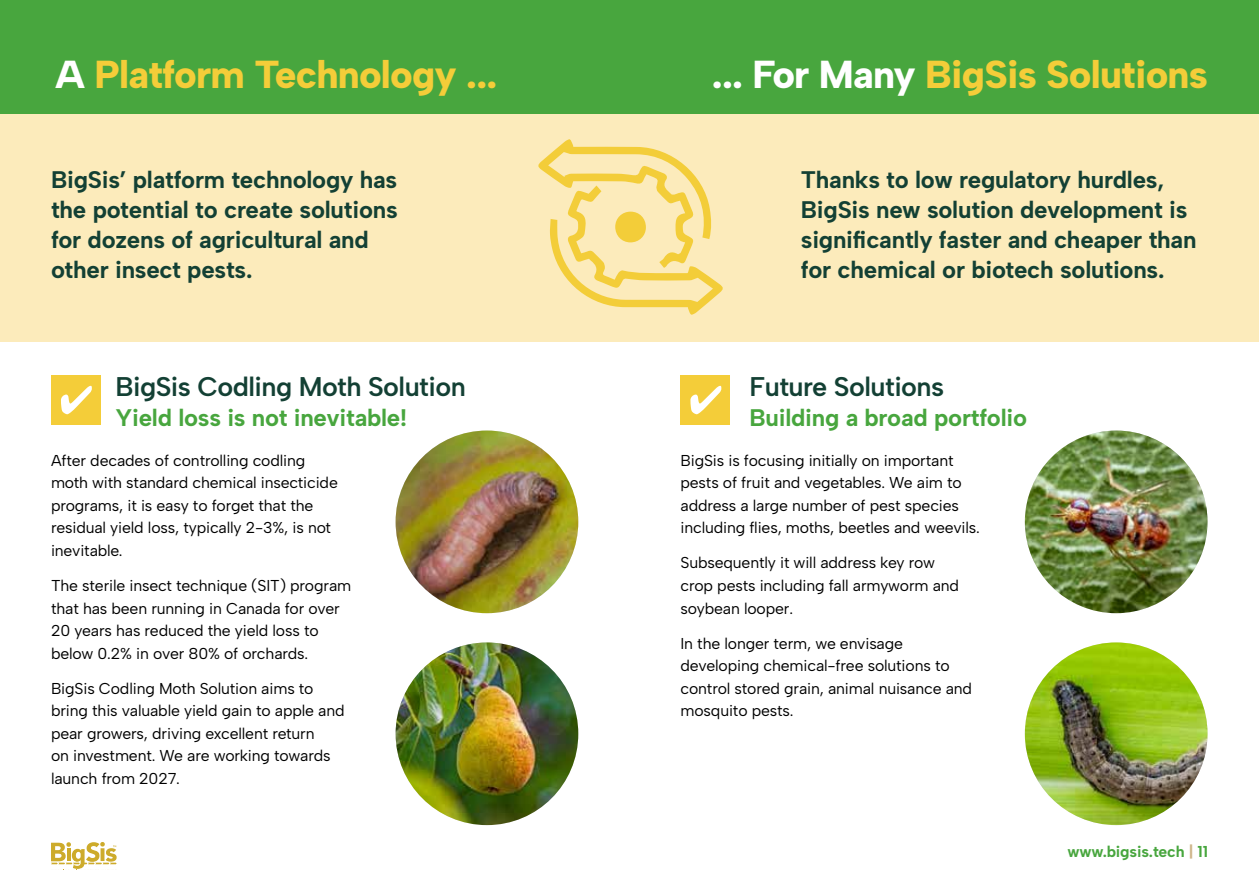
<style>
.page{position:relative;width:1259px;height:893px;background:#fff}
.page>*{position:absolute;margin:0;border:0;box-sizing:border-box;transform-origin:0 0}
.t1{font:800 39px "Albert Sans";letter-spacing:-.02em;color:#f4cd39}
.t2{font:600 27px "Albert Sans";letter-spacing:-.02em;color:#134034}
.t3{font:700 24px/30px "Albert Sans";letter-spacing:-.01em;color:#134034}
.t4{font:700 24px "Albert Sans";letter-spacing:-.01em;color:#48a63e}
.t5{font:15.75px/22.5px "Albert Sans";letter-spacing:-.01em;color:#000}
.t6{font:700 15.75px "Albert Sans";letter-spacing:-.01em;color:#48a63e}
.s1{color:#fff}
.s2{color:#cfb58a}
</style>
<div class="page">
<svg style="left:51px;top:842px;width:66px;height:27px"></svg>
<div style="left:0;top:107px;width:1259px;height:234px;background:#fcebbb"></div>
<div style="left:0;top:0;width:1259px;height:114px;background:#48a63e"></div>
<img style="left:395px;top:431px;width:183px;height:182px;border-radius:91px">
<img style="left:1025px;top:431px;width:182px;height:182px;border-radius:91px">
<img style="left:1025px;top:642px;width:182px;height:183px;border-radius:91px">
<img style="left:395px;top:642px;width:183px;height:183px;border-radius:91px">
<svg style="left:538px;top:139px;width:185px;height:176px"></svg>
<div style="left:615px;top:212px;width:31px;height:30px;background:#f3cd39;border-radius:50%"></div>
<div style="left:51px;top:375px;width:50px;height:50px;background:#f4cd39"></div>
<svg style="left:61px;top:386px;width:31px;height:28px"></svg>
<div style="left:680px;top:375px;width:50px;height:50px;background:#f4cd39"></div>
<svg style="left:690px;top:386px;width:31px;height:28px"></svg>
<h1 class="t1" style="left:55px;top:51px;width:443px"><span class="s1">A</span> Platform Technology ...</h1>
<h1 class="t1" style="left:712px;top:51px;width:497px"><span class="s1">... For Many</span> BigSis Solutions</h1>
<h3 class="t3" style="left:51px;top:164px;width:348px">BigSis’ platform technology has the potential to create solutions for dozens of agricultural and other insect pests.</h3>
<h3 class="t3" style="left:801px;top:164px;width:397px">Thanks to low regulatory hurdles, BigSis new solution development is significantly faster and cheaper than for chemical or biotech solutions.</h3>
<h2 class="t2" style="left:115px;top:370px;width:352px">BigSis Codling Moth Solution</h2>
<h3 class="t4" style="left:115px;top:403px;width:293px">Yield loss is not inevitable!</h3>
<p class="t5" style="left:51px;top:449px;width:288px">After decades of controlling codling moth with standard chemical insecticide programs, it is easy to forget that the residual yield loss, typically 2-3%, is not inevitable.</p>
<p class="t5" style="left:51px;top:574px;width:302px">The sterile insect technique (SIT) program that has been running in Canada for over 20 years has reduced the yield loss to below 0.2% in over 80% of orchards.</p>
<p class="t5" style="left:51px;top:677px;width:295px">BigSis Codling Moth Solution aims to bring this valuable yield gain to apple and pear growers, driving excellent return<br>on investment. We are working towards launch from 2027.</p>
<h2 class="t2" style="left:749px;top:370px;width:196px">Future Solutions</h2>
<h3 class="t4" style="left:749px;top:403px;width:279px">Building a broad portfolio</h3>
<p class="t5" style="left:680px;top:449px;width:301px">BigSis is focusing initially on important pests of fruit and vegetables. We aim to address a large number of pest species including flies, moths, beetles and weevils.</p>
<p class="t5" style="left:680px;top:552px;width:280px">Subsequently it will address key row crop pests including fall armyworm and soybean looper.</p>
<p class="t5" style="left:680px;top:632px;width:293px">In the longer term, we envisage developing chemical-free solutions to control stored grain, animal nuisance and mosquito pests.</p>
<p class="t6" style="left:1067px;top:842px;width:142px">www.bigsis.tech <span class="s2">|</span> 11</p>
</div>
